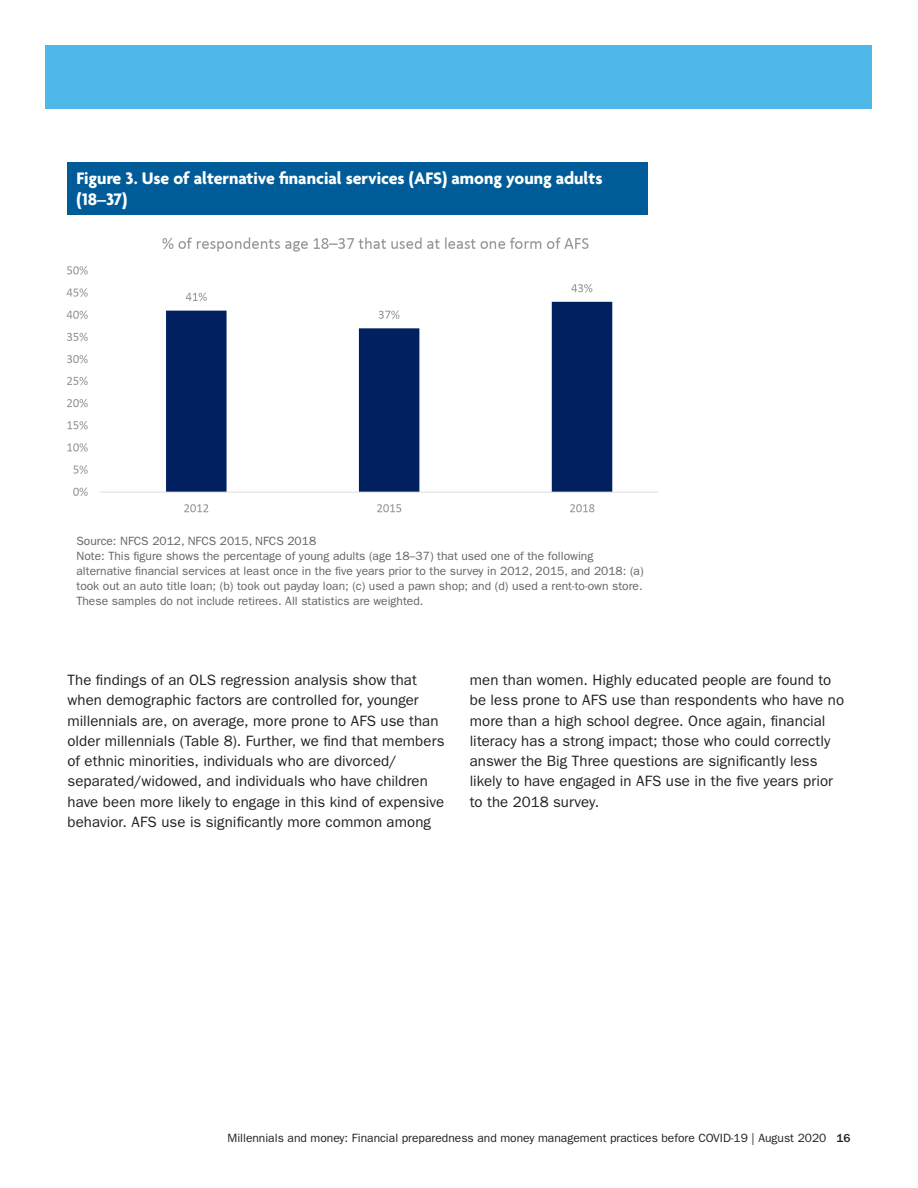
<style>
.page{position:relative;width:918px;height:1188px;background:#fff}
.page>*{position:absolute;margin:0;border:0;box-sizing:border-box;transform-origin:0 0}
._12B_Table_Header_Re{font:700 18px/21px "Agenda";color:#fff}
._7A_Body_Text__FG_10{font:15px/20.2px "ITC Franklin Gothic Std";letter-spacing:.005em;color:#231f20}
._12E_Table_Footnote{font:12px/15px "ITC Franklin Gothic Std";color:#636366}
.t1{font:12px "ITC Franklin Gothic Std";color:#231f20}
.s1{font-weight:500}
</style>
<div class="page">
<div style="left:46px;top:46px;width:826px;height:63px;background:#4eb9e9"></div>
<div style="left:68px;top:162px;width:580px;height:53px;background:#005c98"></div>
<img style="left:66px;top:237px;width:592px;height:276px">
<p class="_12B_Table_Header_Re" style="left:76px;top:169px;width:527px">Figure 3. Use of alternative financial services (AFS) among young adults (18–37)</p>
<p class="_12E_Table_Footnote" style="left:76px;top:533px;width:241px">Source: NFCS 2012, NFCS 2015, NFCS 2018</p>
<p class="_12E_Table_Footnote" style="left:76px;top:548px;width:569px">Note: This figure shows the percentage of young adults (age 18–37) that used one of the following alternative financial services at least once in the five years prior to the survey in 2012, 2015, and 2018: (a) took out an auto title loan; (b) took out payday loan; (c) used a pawn shop; and (d) used a rent-to-own store.<br>These samples do not include retirees. All statistics are weighted.</p>
<p class="_7A_Body_Text__FG_10" style="left:68px;top:670px;width:378px">The findings of an OLS regression analysis show that when demographic factors are controlled for, younger millennials are, on average, more prone to AFS use than older millennials (Table 8). Further, we find that members of ethnic minorities, individuals who are divorced/ separated/widowed, and individuals who have children have been more likely to engage in this kind of expensive behavior. AFS use is significantly more common among</p>
<p class="_7A_Body_Text__FG_10" style="left:470px;top:670px;width:376px">men than women. Highly educated people are found to be less prone to AFS use than respondents who have no more than a high school degree. Once again, financial literacy has a strong impact; those who could correctly answer the Big Three questions are significantly less likely to have engaged in AFS use in the five years prior to the 2018 survey.</p>
<p class="t1" style="left:228px;top:1131px;width:624px">Millennials and money: Financial preparedness and money management practices before COVID-19 | August 2020 <span class="s1">16</span></p>
</div>
